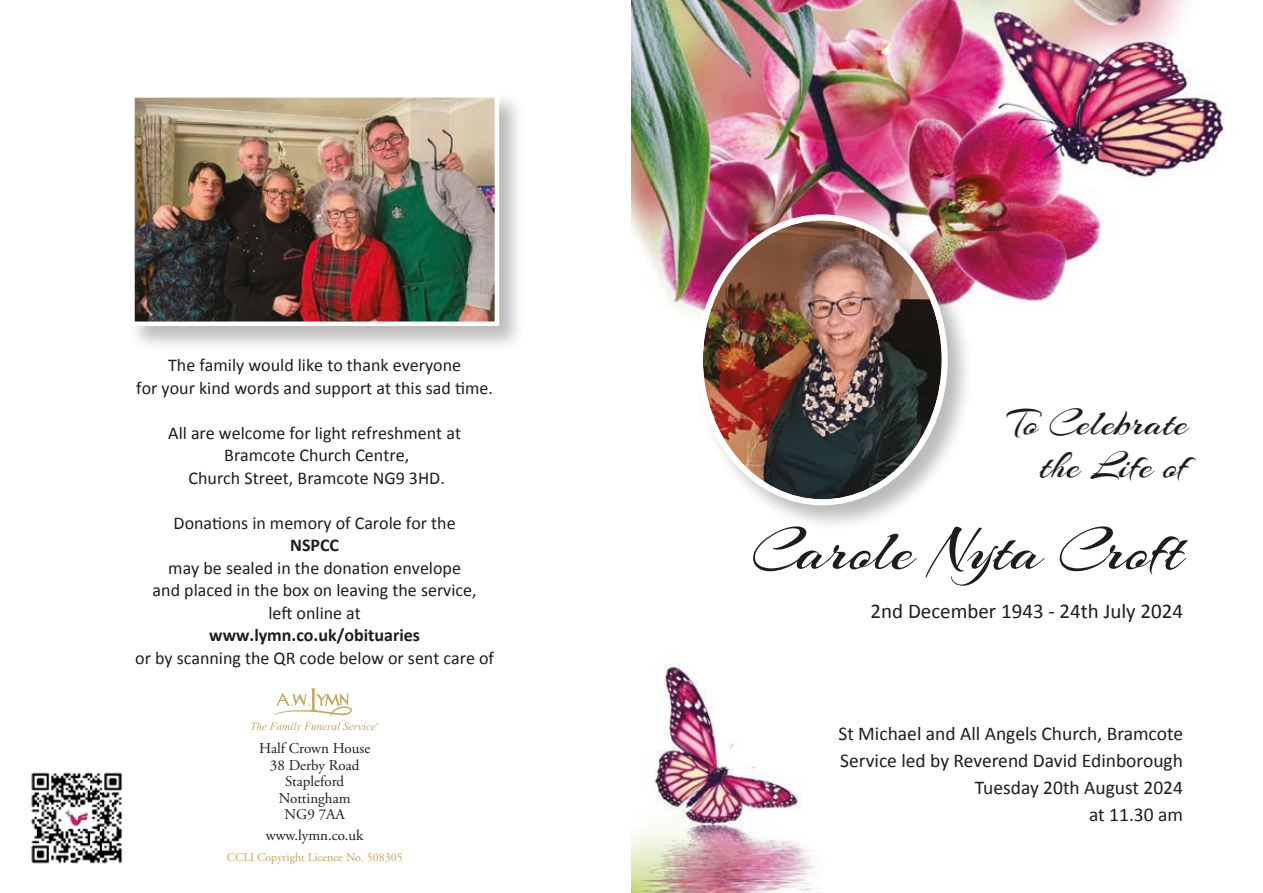
<style>
.page{position:relative;width:1263px;height:893px;background:#fff}
.page>*{position:absolute;margin:0;border:0;box-sizing:border-box;transform-origin:0 0}
.t1{font:63px "Arizonia";color:#1d1d1b}
.t2{font:39px/43.5px "Arizonia";color:#1d1d1b;text-align:right}
.t3{font:21px "Calibri";color:#1d1d1b}
.t4{font:19.5px/27px "Calibri";color:#1d1d1b;text-align:right}
.t5{font:18px/22.5px "Calibri";color:#1d1d1b;text-align:center}
.t6{font:700 18px "Calibri";color:#1d1d1b}
.t7{font:15px/16.5px "Adobe Garamond Pro";color:#1d1d1b;text-align:center}
.t8{font:12px "Adobe Garamond Pro";color:#c6a65b}
</style>
<div class="page">
<img style="left:631px;top:0;width:595px;height:893px">
<div style="left:695px;top:212px;width:279px;height:320px;background:#1d1d1b;opacity:.3"></div>
<img style="left:703px;top:220px;width:239px;height:279px">
<div style="left:697px;top:214px;width:251px;height:291px;border:6px solid #fff;border-radius:50%"></div>
<div style="left:128px;top:91px;width:397px;height:261px;background:#1d1d1b;opacity:.3"></div>
<img style="left:128px;top:91px;width:373px;height:237px">
<svg style="left:251px;top:688px;width:127px;height:44px"></svg>
<img style="left:31px;top:772px;width:91px;height:92px">
<p class="t5" style="left:136px;top:354px;width:358px">The family would like to thank everyone<br>for your kind words and support at this sad time.</p>
<p class="t5" style="left:168px;top:421px;width:294px">All are welcome for light refreshment at<br>Bramcote Church Centre,<br>Church Street, Bramcote NG9 3HD.</p>
<p class="t5" style="left:174px;top:511px;width:284px">Donations in memory of Carole for the</p>
<p class="t6" style="left:290px;top:534px;width:50px">NSPCC</p>
<p class="t5" style="left:153px;top:556px;width:325px">may be sealed in the donation envelope and placed in the box on leaving the service, left online at</p>
<p class="t6" style="left:209px;top:624px;width:212px">www.lymn.co.uk/obituaries</p>
<p class="t5" style="left:135px;top:646px;width:360px">or by scanning the QR code below or sent care of</p>
<p class="t7" style="left:259px;top:741px;width:113px">Half Crown House<br>38 Derby Road<br>Stapleford<br>Nottingham<br>NG9 7AA</p>
<p class="t7" style="left:266px;top:827px;width:99px">www.lymn.co.uk</p>
<p class="t8" style="left:227px;top:850px;width:178px">CCLI Copyright Licence No. 508305</p>
<h2 class="t2" style="left:1007px;top:401px;width:182px">To Celebrate the Life of</h2>
<h1 class="t1" style="left:752px;top:512px;width:433px">Carole Nyta Croft</h1>
<p class="t3" style="left:870px;top:598px;width:314px">2nd December 1943 - 24th July 2024</p>
<p class="t4" style="left:838px;top:720px;width:346px">St Michael and All Angels Church, Bramcote<br>Service led by Reverend David Edinborough<br>Tuesday 20th August 2024<br>at 11.30 am</p>
</div>
